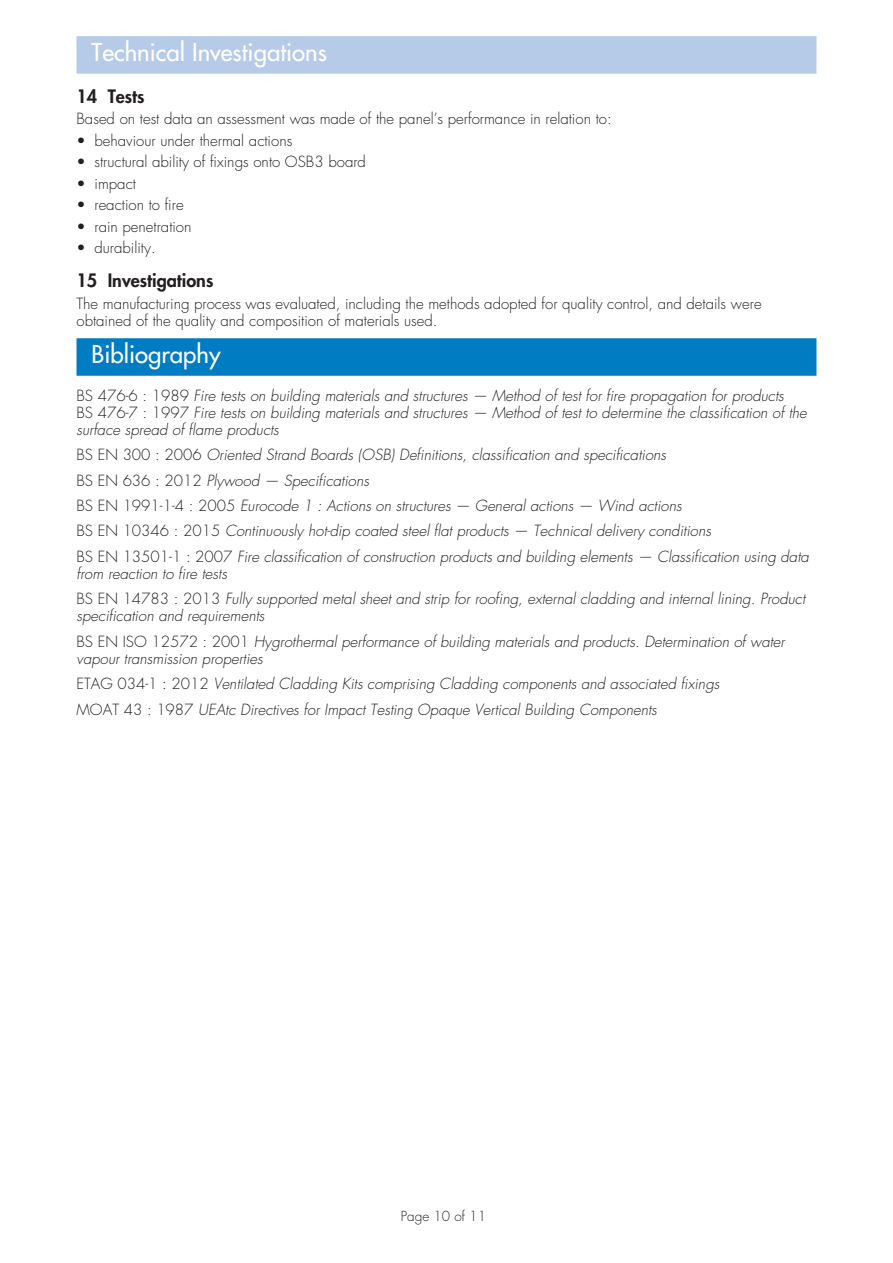
<style>
.page{position:relative;width:893px;height:1263px;background:#fff}
.page>*{position:absolute;margin:0;border:0;box-sizing:border-box;transform-origin:0 0}
.t1{font:24px "Futura";color:#fff}
.t2{font:800 18px "Futura";color:#231f20}
.t3{font:italic 300 15px/25.5px "Futura";color:#231f20}
.t4{font:300 15px/17px "Futura";color:#231f20}
.t5{font:300 13.5px "Futura";color:#231f20}
.s1{font-style:normal}
</style>
<div class="page">
<div style="left:76px;top:36px;width:740px;height:38px;background:#b6cbe8"></div>
<div style="left:76px;top:338px;width:740px;height:38px;background:#007cc2"></div>
<h1 class="t1" style="left:91px;top:37px;width:237px">Technical Investigations</h1>
<p class="t2" style="left:76px;top:85px;width:70px">14 Tests</p>
<p class="t4" style="left:76px;top:111px;width:537px">Based on test data an assessment was made of the panel’s performance in relation to:</p>
<p class="t4" style="left:76px;top:132px;width:217px">• behaviour under thermal actions</p>
<p class="t4" style="left:76px;top:154px;width:291px">• structural ability of fixings onto OSB3 board</p>
<p class="t4" style="left:76px;top:175px;width:61px">• impact</p>
<p class="t4" style="left:76px;top:197px;width:109px">• reaction to fire</p>
<p class="t4" style="left:76px;top:218px;width:117px">• rain penetration</p>
<p class="t4" style="left:76px;top:240px;width:81px">• durability.</p>
<p class="t2" style="left:76px;top:269px;width:138px">15 Investigations</p>
<p class="t4" style="left:76px;top:295px;width:687px">The manufacturing process was evaluated, including the methods adopted for quality control, and details were obtained of the quality and composition of materials used.</p>
<h1 class="t1" style="left:91px;top:339px;width:131px">Bibliography</h1>
<p class="t3" style="left:76px;top:387px;width:732px;line-height:17px"><span class="s1">BS 476-6 : 1989</span> Fire tests on building materials and structures — Method of test for fire propagation for products<br><span class="s1">BS 476-7 : 1997</span> Fire tests on building materials and structures — Method of test to determine the classification of the surface spread of flame products</p>
<p class="t3" style="left:76px;top:442px;width:734px"><span class="s1">BS EN 300 : 2006</span> Oriented Strand Boards (OSB) Definitions, classification and specifications<br><span class="s1">BS EN 636 : 2012</span> Plywood — Specifications<br><span class="s1">BS EN 1991-1-4 : 2005</span> Eurocode 1 : Actions on structures — General actions — Wind actions<br><span class="s1">BS EN 10346 : 2015</span> Continuously hot-dip coated steel flat products — Technical delivery conditions<br><span class="s1">BS EN 13501-1 : 2007</span> Fire classification of construction products and building elements — Classification using data</p>
<p class="t3" style="left:76px;top:561px;width:730px">from reaction to fire tests<br><span class="s1">BS EN 14783 : 2013</span> Fully supported metal sheet and strip for roofing, external cladding and internal lining. Product</p>
<p class="t3" style="left:76px;top:603px;width:710px">specification and requirements<br><span class="s1">BS EN ISO 12572 : 2001</span> Hygrothermal performance of building materials and products. Determination of water</p>
<p class="t3" style="left:76px;top:646px;width:644px">vapour transmission properties<br><span class="s1">ETAG 034-1 : 2012</span> Ventilated Cladding Kits comprising Cladding components and associated fixings<br><span class="s1">MOAT 43 : 1987</span> UEAtc Directives for Impact Testing Opaque Vertical Building Components</p>
<p class="t5" style="left:401px;top:1208px;width:87px">Page 10 of 11</p>
</div>
